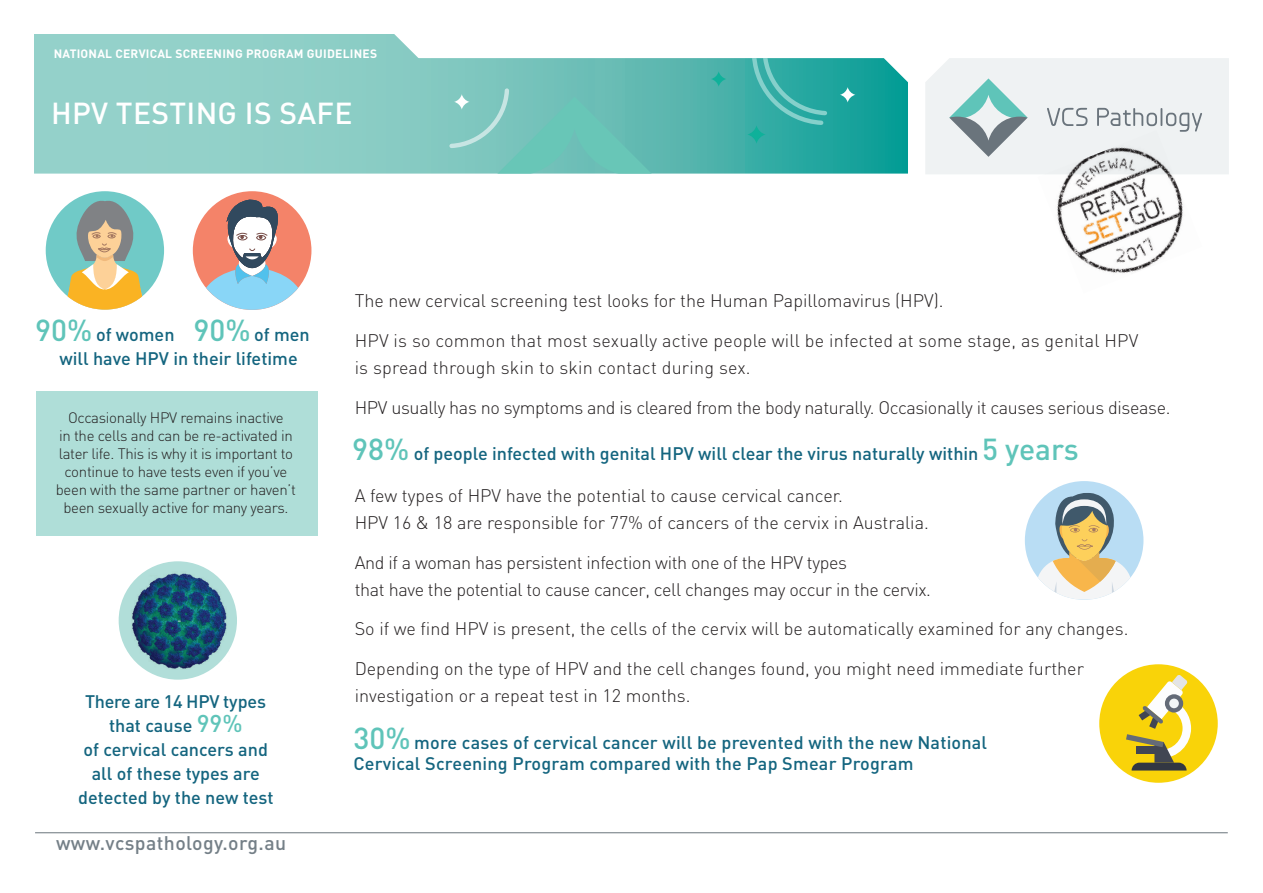
<style>
.page{position:relative;width:1263px;height:893px;background:#fff}
.page>*{position:absolute;margin:0;border:0;box-sizing:border-box;transform-origin:0 0}
.t1{font:500 30px "DIN";letter-spacing:.01em;color:#fff}
.t2{font:500 19.5px "DIN";letter-spacing:.02em;color:#747f87}
.t3{font:300 18px/27px "DIN";color:#231f20}
.t4{font:500 18px/24px "DIN";color:#14657f}
.t5{font:300 18px/27px "DIN";letter-spacing:-.02em;color:#231f20}
.t6{font:300 15px/18px "DIN";letter-spacing:-.02em;color:#231f20;text-align:center}
.t7{font:700 12px "DIN";letter-spacing:.02em;color:#fff}
.s1{font-size:30px;color:#5fc4b9}
.s2{font-size:24px;color:#5fc4b9}
</style>
<div class="page">
<div style="left:36px;top:391px;width:281px;height:145px;background:#afded8"></div>
<div style="left:46px;top:191px;width:118px;height:119px;background:#70cac7;border-radius:50%"></div>
<svg style="left:68px;top:199px;width:74px;height:111px"></svg>
<div style="left:193px;top:191px;width:118px;height:119px;background:#f48369;border-radius:50%"></div>
<svg style="left:206px;top:199px;width:92px;height:111px"></svg>
<div style="left:119px;top:561px;width:118px;height:119px;background:#b1ded9;border-radius:50%"></div>
<img style="left:118px;top:572px;width:113px;height:97px">
<div style="left:1025px;top:481px;width:118px;height:119px;background:#b9ddf4;border-radius:50%"></div>
<svg style="left:1035px;top:493px;width:98px;height:107px"></svg>
<div style="left:1099px;top:664px;width:119px;height:119px;background:#f9d309;border-radius:50%"></div>
<svg style="left:1126px;top:675px;width:65px;height:95px"></svg>
<div style="left:34px;top:34px;width:874px;height:26px;background:#92d1c9"></div>
<div style="left:34px;top:60px;width:356px;height:114px;background:#92d1c9"></div>
<svg style="left:390px;top:34px;width:518px;height:140px;background:#73c4bd"></svg>
<svg style="left:925px;top:58px;width:304px;height:116px"></svg>
<img style="left:1038px;top:130px;width:164px;height:143px">
<hr style="left:35px;top:832px;width:1193px;height:1px;background:#6a747c">
<p class="t7" style="left:54px;top:46px;width:325px">NATIONAL CERVICAL SCREENING PROGRAM GUIDELINES</p>
<h1 class="t1" style="left:51px;top:94px;width:303px">HPV TESTING IS SAFE</h1>
<p class="t4" style="left:59px;top:322px;width:252px;text-indent:-24px"><span class="s1">90%</span> of women <span class="s1">90%</span> of men will have HPV in their lifetime</p>
<p class="t6" style="left:56px;top:409px;width:242px">Occasionally HPV remains inactive<br>in the cells and can be re-activated in later life. This is why it is important to continue to have tests even if you’ve been with the same partner or haven’t been sexually active for many years.</p>
<p class="t4" style="left:78px;top:689px;width:197px;text-align:center">There are 14 HPV types that cause <span class="s2">99%<br></span>of cervical cancers and all of these types are detected by the new test</p>
<p class="t2" style="left:56px;top:831px;width:232px">www.vcspathology.org.au</p>
<p class="t3" style="left:355px;top:287px;width:590px">The new cervical screening test looks for the Human Papillomavirus (HPV).</p>
<p class="t3" style="left:355px;top:327px;width:785px">HPV is so common that most sexually active people will be infected at some stage, as genital HPV is spread through skin to skin contact during sex.</p>
<p class="t5" style="left:355px;top:394px;width:817px">HPV usually has no symptoms and is cleared from the body naturally. Occasionally it causes serious disease.</p>
<p class="t4" style="left:352px;top:441px;width:728px"><span class="s1">98%</span> of people infected with genital HPV will clear the virus naturally within <span class="s1">5 years</span></p>
<p class="t3" style="left:355px;top:482px;width:576px">A few types of HPV have the potential to cause cervical cancer.<br>HPV 16 &amp; 18 are responsible for 77% of cancers of the cervix in Australia.</p>
<p class="t5" style="left:355px;top:548px;width:578px">And if a woman has persistent infection with one of the HPV types<br>that have the potential to cause cancer, cell changes may occur in the cervix.</p>
<p class="t3" style="left:355px;top:615px;width:775px">So if we find HPV is present, the cells of the cervix will be automatically examined for any changes.</p>
<p class="t3" style="left:355px;top:655px;width:731px">Depending on the type of HPV and the cell changes found, you might need immediate further investigation or a repeat test in 12 months.</p>
<p class="t4" style="left:353px;top:732px;width:635px;line-height:21px"><span class="s1">30%</span> more cases of cervical cancer will be prevented with the new National<br>Cervical Screening Program compared with the Pap Smear Program</p>
</div>
